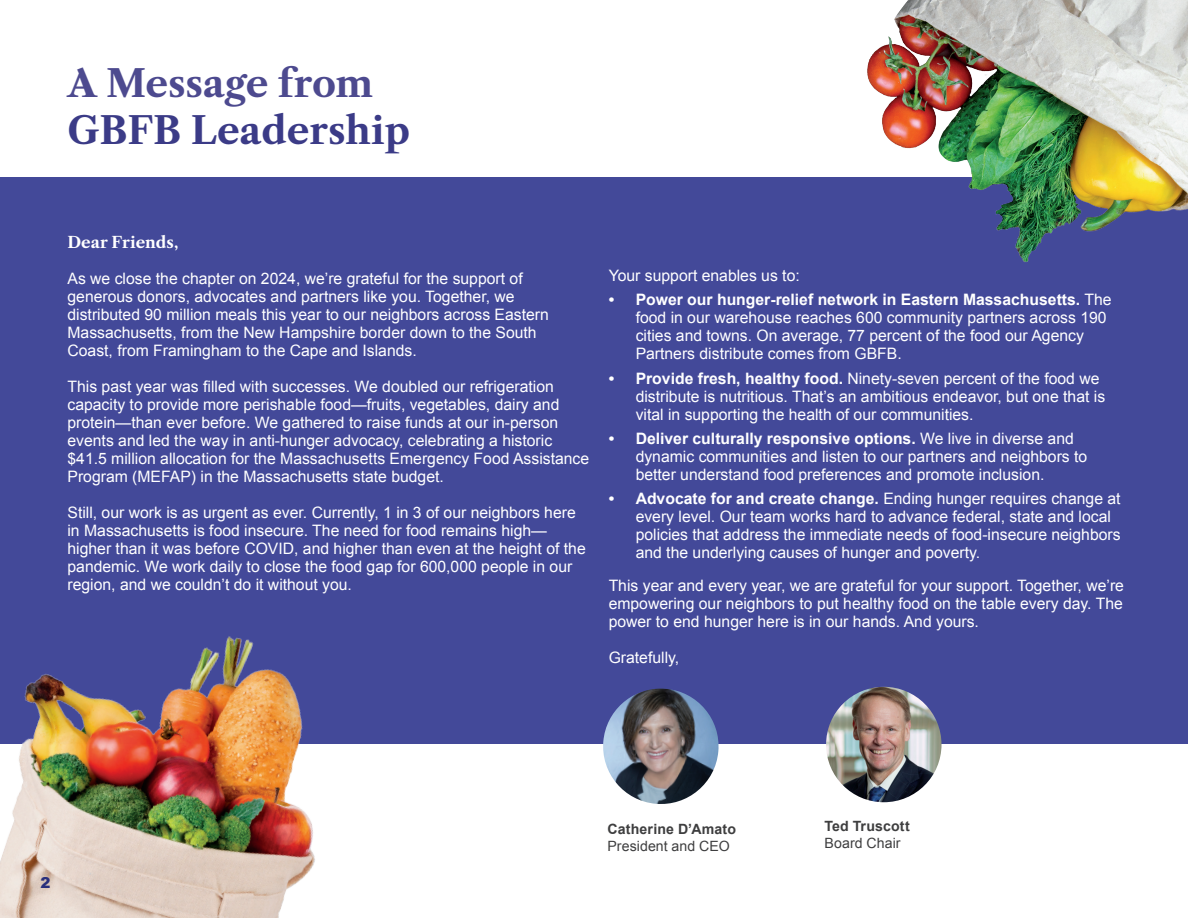
<style>
.page{position:relative;width:1188px;height:918px;background:#fff}
.page>*{position:absolute;margin:0;border:0;box-sizing:border-box;transform-origin:0 0}
.QUOTE2-Mac{font:700 37.5px "Libre Caslon Text";color:#3b3b87}
.QUOTE2-Mac-2{font:700 37.5px "Libre Caslon Text";letter-spacing:-.005em;color:#4d4a8f}
.t1{font:15.75px/18px "Arial";color:#fff}
.t2{font:700 15.75px "Libre Caslon Text";color:#fff}
.QUOTE2-Mac-3{font:900 15px "Arial";color:#282f7c}
.QUOTE2-Mac-4{font:700 14.1px "Arial";letter-spacing:.01em;color:#3e3e3f}
.QUOTE2-Mac-5{font:14.1px "Arial";letter-spacing:.005em;color:#3e3e3f}
.s1{font-weight:700}
</style>
<div class="page">
<div style="left:0;top:177px;width:1188px;height:567px;background:#434999"></div>
<img style="left:603px;top:689px;width:116px;height:115px">
<img style="left:826px;top:687px;width:116px;height:115px;border-radius:58px">
<img style="left:0;top:636px;width:315px;height:282px">
<img style="left:867px;top:0;width:321px;height:262px">
<p class="QUOTE2-Mac-2" style="left:68px;top:61px;width:307px">A Message from</p>
<p class="QUOTE2-Mac" style="left:68px;top:108px;width:344px">GBFB Leadership</p>
<p class="t2" style="left:68px;top:233px;width:112px">Dear Friends,</p>
<p class="t1" style="left:68px;top:270px;width:457px">As we close the chapter on 2024, we’re grateful for the support of</p>
<p class="t1" style="left:68px;top:288px;width:449px">generous donors, advocates and partners like you. Together, we</p>
<p class="t1" style="left:68px;top:306px;width:483px">distributed 90 million meals this year to our neighbors across Eastern</p>
<p class="t1" style="left:68px;top:324px;width:471px">Massachusetts, from the New Hampshire border down to the South</p>
<p class="t1" style="left:68px;top:342px;width:351px">Coast, from Framingham to the Cape and Islands.</p>
<p class="t1" style="left:68px;top:378px;width:493px">This past year was filled with successes. We doubled our refrigeration capacity to provide more perishable food—fruits, vegetables, dairy and</p>
<p class="t1" style="left:68px;top:414px;width:523px">protein—than ever before. We gathered to raise funds at our in-person events and led the way in anti-hunger advocacy, celebrating a historic $41.5 million allocation for the Massachusetts Emergency Food Assistance Program (MEFAP) in the Massachusetts state budget.</p>
<p class="t1" style="left:68px;top:504px;width:520px">Still, our work is as urgent as ever. Currently, 1 in 3 of our neighbors here in Massachusetts is food insecure. The need for food remains high— higher than it was before COVID, and higher than even at the height of the pandemic. We work daily to close the food gap for 600,000 people in our region, and we couldn’t do it without you.</p>
<p class="t1" style="left:609px;top:266px;width:193px">Your support enables us to:</p>
<p class="t1" style="left:636px;top:290px;width:477px;text-indent:-27px"><span class="s1">• Power our hunger-relief network in Eastern Massachusetts.</span> The food in our warehouse reaches 600 community partners across 190 cities and towns. On average, 77 percent of the food our Agency Partners distribute comes from GBFB.</p>
<p class="t1" style="left:636px;top:370px;width:471px;text-indent:-27px"><span class="s1">• Provide fresh, healthy food.</span> Ninety-seven percent of the food we distribute is nutritious. That’s an ambitious endeavor, but one that is vital in supporting the health of our communities.</p>
<p class="t1" style="left:636px;top:430px;width:453px;text-indent:-27px"><span class="s1">• Deliver culturally responsive options.</span> We live in diverse and dynamic communities and listen to our partners and neighbors to better understand food preferences and promote inclusion.</p>
<p class="t1" style="left:636px;top:490px;width:486px;text-indent:-27px"><span class="s1">• Advocate for and create change.</span> Ending hunger requires change at every level. Our team works hard to advance federal, state and local policies that address the immediate needs of food-insecure neighbors and the underlying causes of hunger and poverty.</p>
<p class="t1" style="left:609px;top:577px;width:517px;text-align:justify">This year and every year, we are grateful for your support. Together, we’re empowering our neighbors to put healthy food on the table every day. The power to end hunger here is in our hands. And yours.</p>
<p class="t1" style="left:609px;top:649px;width:72px">Gratefully,</p>
<p class="QUOTE2-Mac-3" style="left:40px;top:871px;width:12px">2</p>
<p class="QUOTE2-Mac-4" style="left:608px;top:820px;width:130px">Catherine D’Amato</p>
<p class="QUOTE2-Mac-5" style="left:608px;top:837px;width:124px">President and CEO</p>
<p class="QUOTE2-Mac-4" style="left:825px;top:817px;width:87px">Ted Truscott</p>
<p class="QUOTE2-Mac-5" style="left:825px;top:834px;width:78px">Board Chair</p>
</div>
